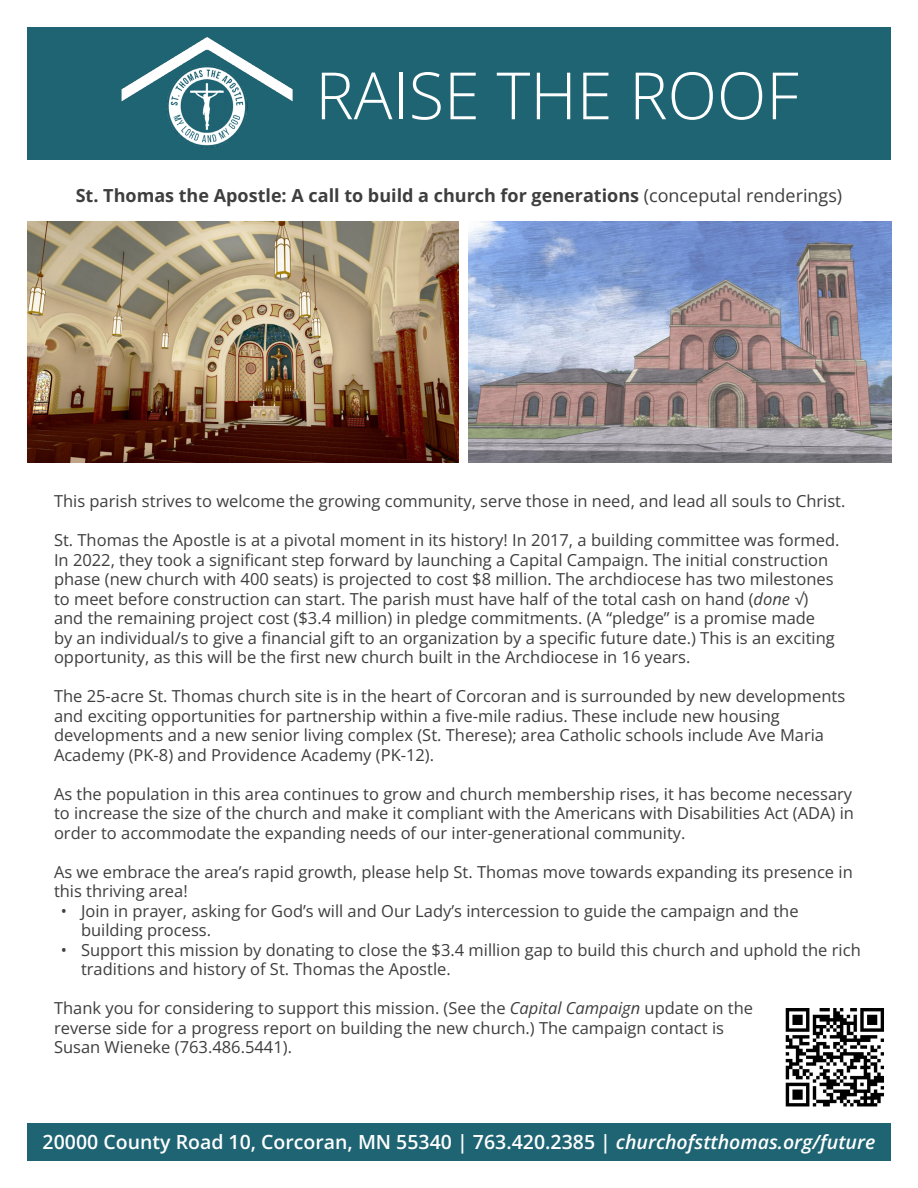
<style>
.page{position:relative;width:918px;height:1188px;background:#fff}
.page>*{position:absolute;margin:0;border:0;box-sizing:border-box;transform-origin:0 0}
.t1{font:300 65.25px "Open Sans";color:#fff}
.t2{font:600 19.5px "Open Sans";color:#fff}
.t3{font:700 18px "Open Sans";color:#3e3e3f}
.t4{font:16.5px/19.5px "Open Sans";color:#3e3e3f}
.s1{font-weight:400}
.s2{font-style:italic}
</style>
<div class="page">
<div style="left:27px;top:28px;width:864px;height:132px;background:#1e6473"></div>
<div style="left:27px;top:1123px;width:864px;height:38px;background:#1e6473"></div>
<img style="left:121px;top:37px;width:172px;height:111px">
<img style="left:27px;top:222px;width:432px;height:240px">
<img style="left:468px;top:222px;width:423px;height:240px">
<img style="left:785px;top:1008px;width:99px;height:99px">
<p class="t1" style="left:315px;top:51px;width:485px">RAISE THE ROOF</p>
<p class="t3" style="left:76px;top:183px;width:768px">St. Thomas the Apostle: A call to build a church for generations <span class="s1">(conceputal renderings)</span></p>
<p class="t4" style="left:54px;top:491px;width:793px">This parish strives to welcome the growing community, serve those in need, and lead all souls to Christ.</p>
<p class="t4" style="left:54px;top:530px;width:787px">St. Thomas the Apostle is at a pivotal moment in its history! In 2017, a building committee was formed.<br>In 2022, they took a significant step forward by launching a Capital Campaign. The initial construction phase (new church with 400 seats) is projected to cost $8 million. The archdiocese has two milestones to meet before construction can start. The parish must have half of the total cash on hand (<span class="s2">done √</span>) and the remaining project cost ($3.4 million) in pledge commitments. (A “pledge” is a promise made<br>by an individual/s to give a financial gift to an organization by a specific future date.) This is an exciting opportunity, as this will be the first new church built in the Archdiocese in 16 years.</p>
<p class="t4" style="left:54px;top:686px;width:793px">The 25-acre St. Thomas church site is in the heart of Corcoran and is surrounded by new developments and exciting opportunities for partnership within a five-mile radius. These include new housing developments and a new senior living complex (St. Therese); area Catholic schools include Ave Maria Academy (PK-8) and Providence Academy (PK-12).</p>
<p class="t4" style="left:54px;top:783px;width:802px;text-align:justify">As the population in this area continues to grow and church membership rises, it has become necessary to increase the size of the church and make it compliant with the Americans with Disabilities Act (ADA) in order to accommodate the expanding needs of our inter-generational community.</p>
<p class="t4" style="left:54px;top:861px;width:800px">As we embrace the area’s rapid growth, please help St. Thomas move towards expanding its presence in this thriving area!</p>
<p class="t4" style="left:81px;top:900px;width:719px;text-indent:-20px">• Join in prayer, asking for God’s will and Our Lady’s intercession to guide the campaign and the building process.</p>
<p class="t4" style="left:81px;top:939px;width:781px;text-indent:-20px">• Support this mission by donating to close the $3.4 million gap to build this church and uphold the rich traditions and history of St. Thomas the Apostle.</p>
<p class="t4" style="left:54px;top:998px;width:701px">Thank you for considering to support this mission. (See the <span class="s2">Capital Campaign</span> update on the reverse side for a progress report on building the new church.) The campaign contact is<br>Susan Wieneke (763.486.5441).</p>
<p class="t2" style="left:43px;top:1128px;width:834px">20000 County Road 10, Corcoran, MN 55340 | 763.420.2385 | <span class="s2">churchofstthomas.org/future</span></p>
</div>
